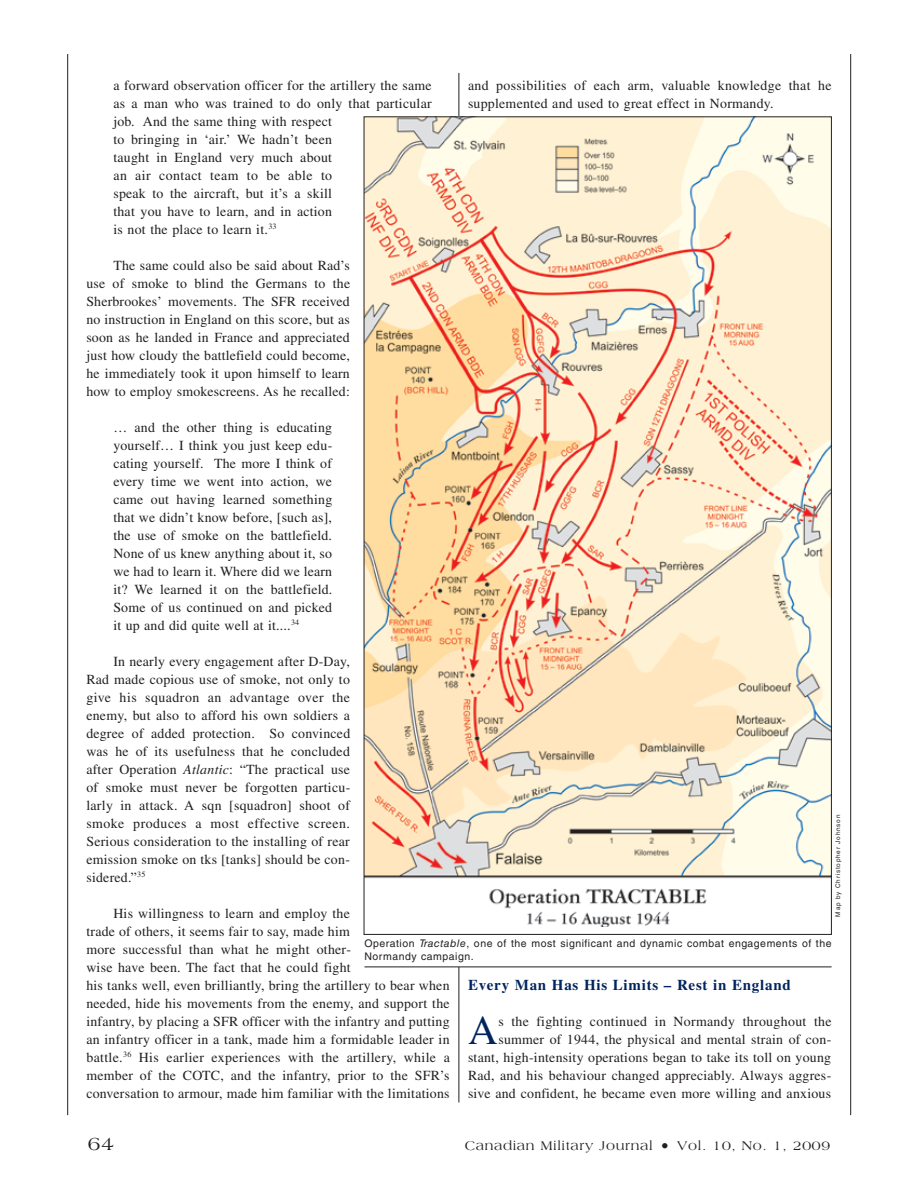
<style>
.page{position:relative;width:918px;height:1188px;background:#fff}
.page>*{position:absolute;margin:0;border:0;box-sizing:border-box;transform-origin:0 0}
.t1{font:41.1px "Times LT Std";color:#00245d}
.t2{font:19.5px "Americana Std";color:#231f20}
.t3{font:700 15px "Times LT Std";letter-spacing:.05em;color:#00245d}
.t4{font:13.8px/18px "Times LT Std";letter-spacing:.015em;color:#231f20}
.t5{font:13.5px "Americana Std";letter-spacing:.05em;color:#231f20}
.t6{font:10.5px/12.8px "Helvetica LT Std";letter-spacing:.05em;color:#231f20}
.t7{font:6.3px "Helvetica LT Std";letter-spacing:.125em;color:#231f20}
.s1{font-style:italic}
.s2{font-size:16.5px}
</style>
<div class="page">
<hr style="left:850px;top:54px;width:1px;height:1061px;background:#231f20">
<hr style="left:67px;top:54px;width:1px;height:1061px;background:#231f20">
<hr style="left:459px;top:967px;width:1px;height:135px;background:#231f20">
<hr style="left:459px;top:73px;width:1px;height:80px;background:#231f20">
<hr style="left:364px;top:967px;width:468px;height:1px;background:#231f20">
<img style="left:366px;top:118px;width:464px;height:808px">
<p class="t4" style="left:468px;top:76px;width:365px">and possibilities of each arm, valuable knowledge that he supplemented and used to great effect in Normandy.</p>
<p class="t4" style="left:113px;top:76px;width:320px">a forward observation officer for the artillery the same as a man who was trained to do only that particular job. And the same thing with respect<br>to bringing in ‘air.’ We hadn’t been<br>taught in England very much about<br>an air contact team to be able to<br>speak to the aircraft, but it’s a skill<br>that you have to learn, and in action<br>is not the place to learn it.<sup>33</sup></p>
<p class="t4" style="left:86px;top:256px;width:265px;text-align:justify;text-indent:27px">The same could also be said about Rad’s use of smoke to blind the Germans to the Sherbrookes’ movements. The SFR received no instruction in England on this score, but as soon as he landed in France and appreciated just how cloudy the battlefield could become, he immediately took it upon himself to learn how to employ smokescreens. As he recalled:</p>
<p class="t4" style="left:113px;top:418px;width:221px;text-align:justify">… and the other thing is educating yourself… I think you just keep edu&shy;cating yourself. The more I think of every time we went into action, we came out having learned something that we didn’t know before, [such as], the use of smoke on the battlefield.<br>None of us knew anything about it, so we had to learn it. Where did we learn it? We learned it on the battlefield.<br>Some of us continued on and picked it up and did quite well at it....<sup>34</sup></p>
<p class="t4" style="left:86px;top:652px;width:265px;text-align:justify;text-indent:27px">In nearly every engagement after D-Day, Rad made copious use of smoke, not only to give his squadron an advantage over the enemy, but also to afford his own soldiers a degree of added protection. So convinced was he of its usefulness that he concluded after Operation <span class="s1">Atlantic</span>: “The practical use of smoke must never be forgotten particu&shy;larly in attack. A sqn [squadron] shoot of smoke produces a most effective screen.<br>Serious consideration to the installing of rear emission smoke on tks [tanks] should be con&shy;sidered.”<sup>35</sup></p>
<p class="t4" style="left:86px;top:904px;width:365px;text-indent:27px">His willingness to learn and employ the<br>trade of others, it seems fair to say, made him<br>more successful than what he might other-<br>wise have been. The fact that he could fight<br>his tanks well, even brilliantly, bring the artillery to bear when needed, hide his movements from the enemy, and support the infantry, by placing a SFR officer with the infantry and putting an infantry officer in a tank, made him a formidable leader in battle.<sup>36</sup> His earlier experiences with the artillery, while a member of the COTC, and the infantry, prior to the SFR’s conversation to armour, made him familiar with the limitations</p>
<p class="t7" style="left:834px;top:917px;width:103px;rotate:-90deg">Map by Christopher Johnson</p>
<p class="t6" style="left:364px;top:937px;width:469px">Operation <span class="s1">Tractable</span>, one of the most significant and dynamic combat engagements of the<br>Normandy campaign.</p>
<p class="t3" style="left:468px;top:976px;width:324px">Every Man Has His Limits – Rest in England</p>
<h1 class="t1" style="left:468px;top:1007px;width:31px">A</h1>
<p class="t4" style="left:468px;top:1012px;width:365px;text-align:right">s the fighting continued in Normandy throughout the summer of 1944, the physical and mental strain of con&shy;stant, high-intensity operations began to take its toll on young Rad, and his behaviour changed appreciably. Always aggres&shy;sive and confident, he became even more willing and anxious</p>
<h2 class="t2" style="left:88px;top:1132px;width:28px">64</h2>
<p class="t5" style="left:465px;top:1138px;width:367px">Canadian Military Journal <span class="s2">•</span> Vol. 10, No. 1, 2009</p>
</div>
